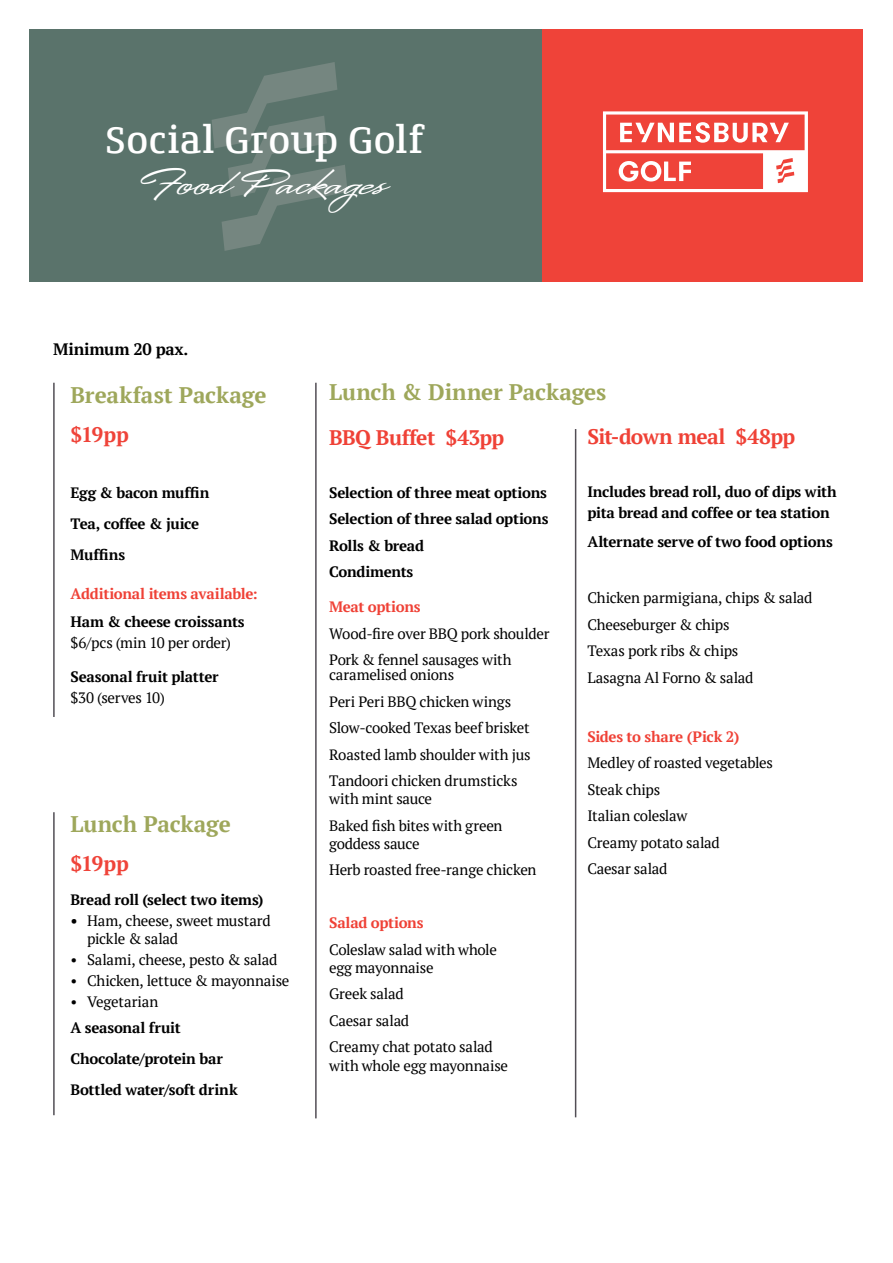
<style>
.page{position:relative;width:893px;height:1263px;background:#fff}
.page>*{position:absolute;margin:0;border:0;box-sizing:border-box;transform-origin:0 0}
.t1{font:39.75px "Conto Slab Medium";letter-spacing:.02em;color:#fff}
.t2{font:33px "A&S Valentino";color:#fff}
.t3{font:700 22.5px "PT Serif";letter-spacing:-.005em;color:#9ea75b}
.t4{font:700 21px "PT Serif";letter-spacing:-.03em;color:#ef4136}
.t5{font:700 21px "PT Serif";letter-spacing:-.01em;color:#ef4339}
.t6{font:700 16.5px "PT Serif";letter-spacing:-.01em;color:#000}
.t7{font:15px/26.5px "PT Serif";letter-spacing:-.015em;color:#000}
.t8{font:700 15px/30.8px "PT Serif";letter-spacing:-.02em;color:#000}
.t9{font:700 15px "PT Serif";letter-spacing:-.02em;color:#ef4136}
.s1{font-weight:700}
</style>
<div class="page">
<div style="left:30px;top:30px;width:833px;height:252px;background:#5a736b"></div>
<div style="left:542px;top:30px;width:321px;height:252px;background:#ef4339"></div>
<svg style="left:212px;top:62px;width:136px;height:189px"></svg>
<svg style="left:603px;top:111px;width:205px;height:81px"></svg>
<hr style="left:53px;top:383px;width:2px;height:334px;background:#524e55">
<hr style="left:315px;top:383px;width:2px;height:735px;background:#524e55">
<hr style="left:575px;top:429px;width:1px;height:688px;background:#524e55">
<hr style="left:53px;top:812px;width:2px;height:303px;background:#524e55">
<h1 class="t1" style="left:105px;top:124px;width:320px">Social Group Golf</h1>
<h2 class="t2" style="left:142px;top:163px;width:247px">Food Packages</h2>
<p class="t6" style="left:53px;top:343px;width:137px">Minimum 20 pax.</p>
<h3 class="t3" style="left:71px;top:386px;width:197px">Breakfast Package</h3>
<h3 class="t5" style="left:71px;top:426px;width:60px">$19pp</h3>
<p class="t8" style="left:71px;top:477px;width:140px">Egg &amp; bacon muffin<br>Tea, coffee &amp; juice<br>Muffins</p>
<p class="t9" style="left:71px;top:588px;width:189px">Additional items available:</p>
<p class="t8" style="left:71px;top:608px;width:176px">Ham &amp; cheese croissants</p>
<p class="t7" style="left:71px;top:629px;width:162px">$6/pcs (min 10 per order)</p>
<p class="t8" style="left:71px;top:662px;width:149px">Seasonal fruit platter</p>
<p class="t7" style="left:71px;top:684px;width:96px">$30 (serves 10)</p>
<h3 class="t3" style="left:71px;top:814px;width:162px">Lunch Package</h3>
<h3 class="t5" style="left:71px;top:855px;width:60px">$19pp</h3>
<p class="t8" style="left:71px;top:885px;width:194px">Bread roll (select two items)</p>
<p class="t7" style="left:87px;top:911px;width:185px;line-height:18px;text-indent:-17px"><span class="s1">•</span> Ham, cheese, sweet mustard pickle &amp; salad</p>
<p class="t7" style="left:71px;top:946px;width:208px">• Salami, cheese, pesto &amp; salad</p>
<p class="t7" style="left:71px;top:967px;width:220px">• Chicken, lettuce &amp; mayonnaise</p>
<p class="t7" style="left:71px;top:988px;width:89px">• Vegetarian</p>
<p class="t8" style="left:71px;top:1013px;width:169px">A seasonal fruit<br>Chocolate/protein bar<br>Bottled water/soft drink</p>
<h3 class="t3" style="left:329px;top:383px;width:279px">Lunch &amp; Dinner Packages</h3>
<h3 class="t4" style="left:587px;top:428px;width:209px">Sit-down meal $48pp</h3>
<p class="t8" style="left:587px;top:482px;width:251px;line-height:21px">Includes bread roll, duo of dips with pita bread and coffee or tea station</p>
<p class="t8" style="left:587px;top:528px;width:247px">Alternate serve of two food options</p>
<h3 class="t4" style="left:329px;top:429px;width:177px">BBQ Buffet $43pp</h3>
<p class="t8" style="left:329px;top:480px;width:221px;line-height:26.5px">Selection of three meat options<br>Selection of three salad options<br>Rolls &amp; bread<br>Condiments</p>
<p class="t9" style="left:329px;top:601px;width:93px">Meat options</p>
<p class="t7" style="left:329px;top:620px;width:222px">Wood-fire over BBQ pork shoulder<br>Pork &amp; fennel sausages with</p>
<p class="t7" style="left:329px;top:663px;width:203px">caramelised onions<br>Peri Peri BBQ chicken wings<br>Slow-cooked Texas beef brisket<br>Roasted lamb shoulder with jus<br>Tandoori chicken drumsticks</p>
<p class="t7" style="left:329px;top:787px;width:175px">with mint sauce<br>Baked fish bites with green</p>
<p class="t7" style="left:329px;top:830px;width:209px">goddess sauce<br>Herb roasted free-range chicken</p>
<p class="t9" style="left:329px;top:917px;width:96px">Salad options</p>
<p class="t7" style="left:329px;top:940px;width:169px;line-height:18px">Coleslaw salad with whole egg mayonnaise</p>
<p class="t7" style="left:329px;top:981px;width:165px">Greek salad<br>Caesar salad<br>Creamy chat potato salad</p>
<p class="t7" style="left:329px;top:1053px;width:180px">with whole egg mayonnaise</p>
<p class="t7" style="left:587px;top:584px;width:227px">Chicken parmigiana, chips &amp; salad<br>Cheeseburger &amp; chips<br>Texas pork ribs &amp; chips<br>Lasagna Al Forno &amp; salad</p>
<p class="t9" style="left:587px;top:730px;width:153px">Sides to share (Pick 2)</p>
<p class="t7" style="left:587px;top:749px;width:187px">Medley of roasted vegetables<br>Steak chips<br>Italian coleslaw<br>Creamy potato salad<br>Caesar salad</p>
</div>
